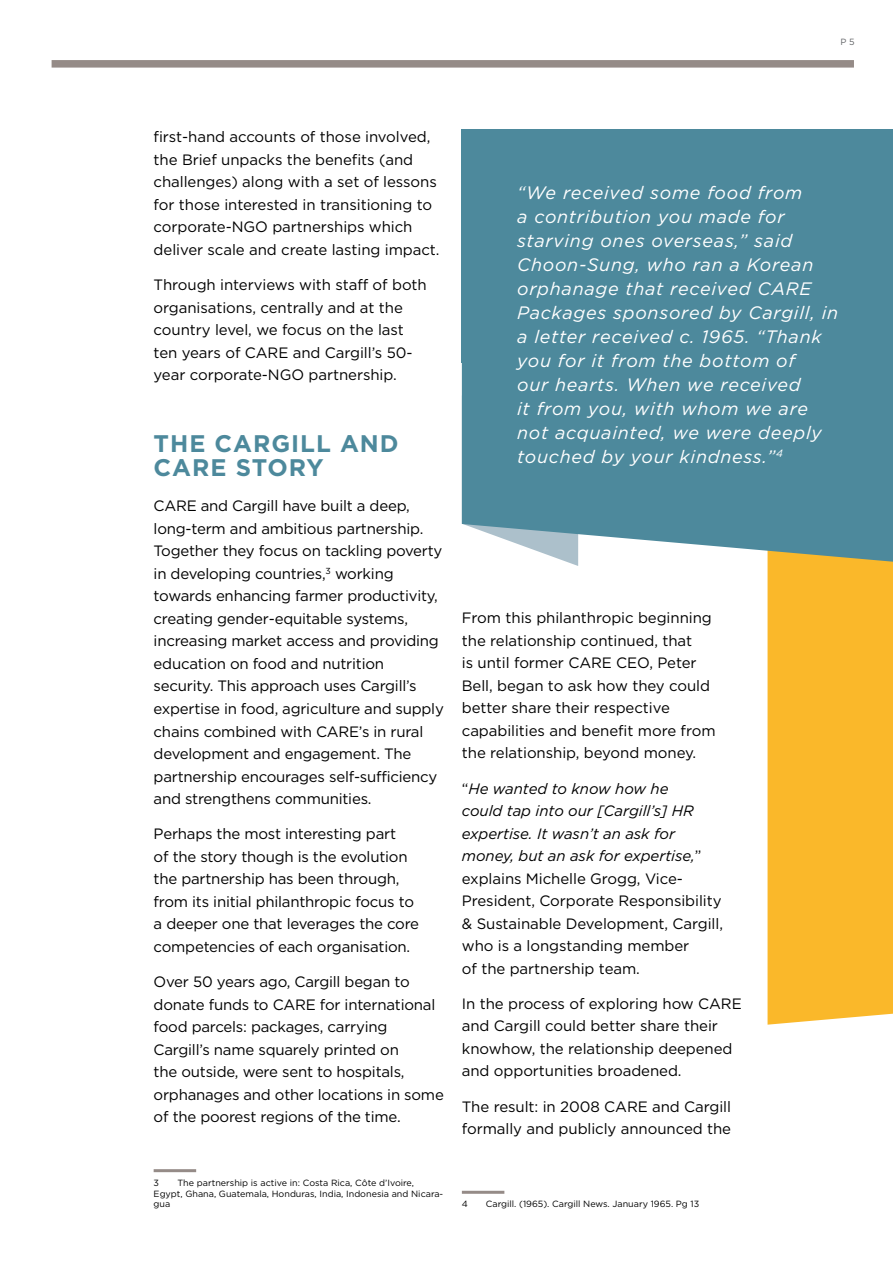
<style>
.page{position:relative;width:893px;height:1263px;background:#fff}
.page>*{position:absolute;margin:0;border:0;box-sizing:border-box;transform-origin:0 0}
.t1{font:700 24px/24px "Gotham";letter-spacing:.04em;color:#4d899c}
.t2{font:italic 18px/24px "Gotham";letter-spacing:.04em;color:#fff}
.t3{font:15px/22.5px "Gotham";letter-spacing:-.015em;color:#000}
.t4{font:9px/10.8px "Gotham";color:#000}
.t5{font:9px "Gotham";color:#616366}
.s1{font-style:italic}
</style>
<div class="page">
<div style="left:52px;top:60px;width:802px;height:8px;background:#958b87"></div>
<svg style="left:767px;top:562px;width:126px;height:463px;background:#fabd39"></svg>
<hr style="left:154px;top:1169px;width:42px;height:3px;background:#958b87">
<svg style="left:462px;top:362px;width:431px;height:200px;background:#5c92a2"></svg>
<div style="left:462px;top:129px;width:431px;height:233px;background:#4d899c"></div>
<hr style="left:462px;top:1191px;width:42px;height:3px;background:#958b87">
<p class="t5" style="left:840px;top:37px;width:16px">P 5</p>
<p class="t3" style="left:154px;top:126px;width:287px">first-hand accounts of those involved, the Brief unpacks the benefits (and challenges) along with a set of lessons for those interested in transitioning to corporate-NGO partnerships which deliver scale and create lasting impact.</p>
<p class="t3" style="left:154px;top:273px;width:275px">Through interviews with staff of both organisations, centrally and at the country level, we focus on the last ten years of CARE and Cargill’s 50- year corporate-NGO partnership.</p>
<h1 class="t1" style="left:154px;top:431px;width:247px">THE CARGILL AND<br>CARE STORY</h1>
<p class="t3" style="left:154px;top:495px;width:292px">CARE and Cargill have built a deep, long-term and ambitious partnership.<br>Together they focus on tackling poverty in developing countries,<sup>3</sup> working towards enhancing farmer productivity, creating gender-equitable systems, increasing market access and providing education on food and nutrition security. This approach uses Cargill’s expertise in food, agriculture and supply chains combined with CARE’s in rural development and engagement. The partnership encourages self-sufficiency and strengthens communities.</p>
<p class="t3" style="left:154px;top:822px;width:267px">Perhaps the most interesting part<br>of the story though is the evolution the partnership has been through, from its initial philanthropic focus to a deeper one that leverages the core competencies of each organisation.</p>
<p class="t3" style="left:154px;top:970px;width:292px">Over 50 years ago, Cargill began to donate funds to CARE for international food parcels: packages, carrying Cargill’s name squarely printed on<br>the outside, were sent to hospitals, orphanages and other locations in some of the poorest regions of the time.</p>
<p class="t4" style="left:154px;top:1177px;width:291px;text-indent:24px">The partnership is active in: Costa Rica, Côte d’Ivoire,<br>Egypt, Ghana, Guatemala, Honduras, India, Indonesia and Nicara&shy;gua</p>
<p class="t4" style="left:154px;top:1177px;width:7px">3</p>
<p class="t2" style="left:517px;top:181px;width:323px">“We received some food from<br>a contribution you made for starving ones overseas,” said<br>Choon-Sung, who ran a Korean orphanage that received CARE<br>Packages sponsored by Cargill, in a letter received c. 1965. “Thank you for it from the bottom of<br>our hearts. When we received<br>it from you, with whom we are not acquainted, we were deeply touched by your kindness.”<sup>4</sup></p>
<p class="t3" style="left:462px;top:606px;width:255px">From this philanthropic beginning the relationship continued, that<br>is until former CARE CEO, Peter Bell, began to ask how they could better share their respective capabilities and benefit more from the relationship, beyond money.</p>
<p class="t3" style="left:462px;top:777px;width:263px">“<span class="s1">He wanted to know how he<br>could tap into our [Cargill’s] HR expertise. It wasn’t an ask for money, but an ask for expertise,</span>” explains Michelle Grogg, Vice-<br>President, Corporate Responsibility &amp; Sustainable Development, Cargill, who is a longstanding member<br>of the partnership team.</p>
<p class="t3" style="left:462px;top:992px;width:281px">In the process of exploring how CARE and Cargill could better share their knowhow, the relationship deepened and opportunities broadened.</p>
<p class="t3" style="left:462px;top:1095px;width:271px">The result: in 2008 CARE and Cargill formally and publicly announced the</p>
<p class="t4" style="left:462px;top:1198px;width:8px">4</p>
<p class="t4" style="left:486px;top:1198px;width:215px">Cargill. (1965). Cargill News. January 1965. Pg 13</p>
</div>
